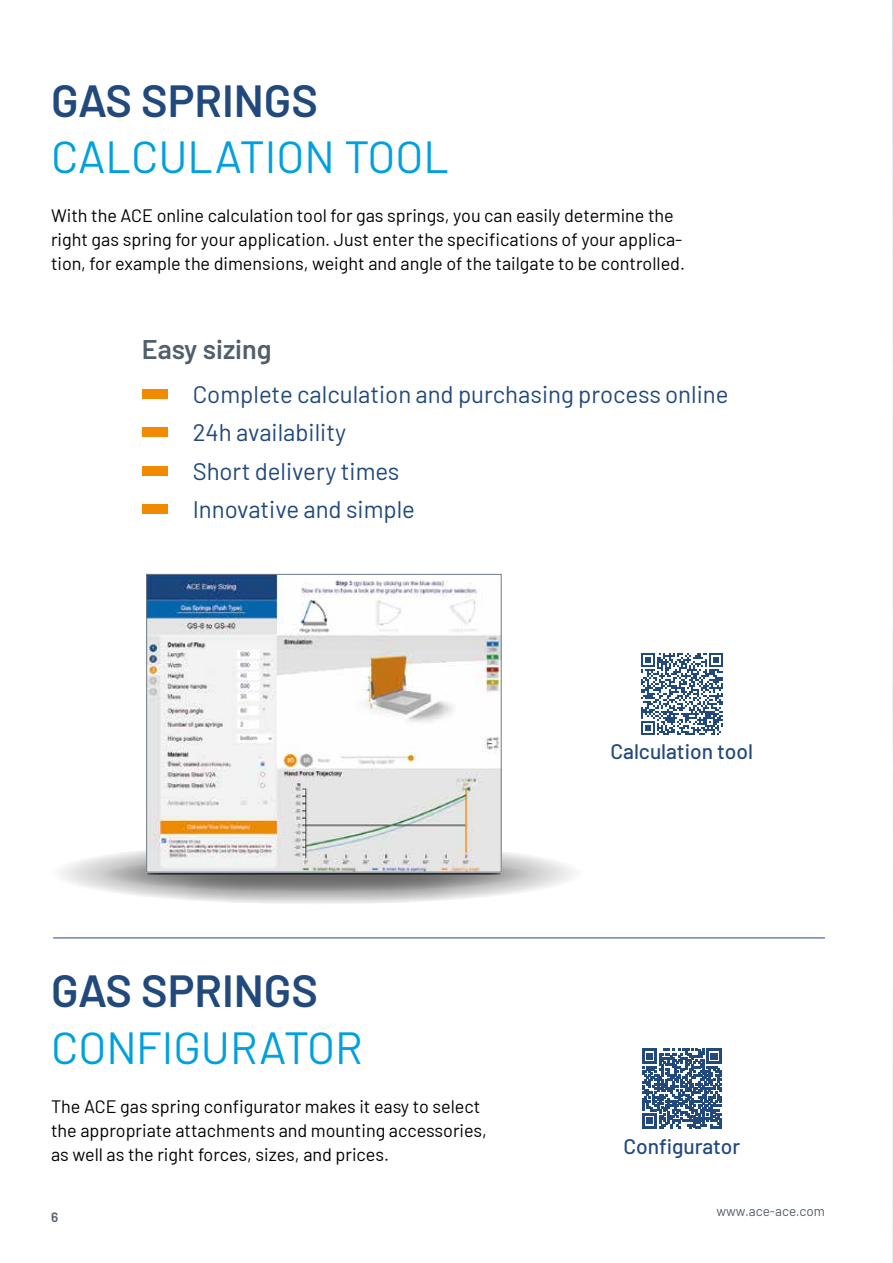
<style>
.page{position:relative;width:893px;height:1263px;background:#fff}
.page>*{position:absolute;margin:0;border:0;box-sizing:border-box;transform-origin:0 0}
.t1{font:45px "Barlow";color:#00a0de}
.t2{font:600 45px "Barlow";color:#21497c}
.t3{font:600 27px "Barlow";color:#525f6b}
.t4{font:24px/38.5px "Barlow";color:#21497c}
.t5{font:500 21px "Barlow";color:#21497c}
.t6{font:18px/24px "Barlow";color:#000}
.t7{font:13.5px "Barlow";color:#525f6b}
.t8{font:600 13.5px "Barlow";color:#525f6b}
</style>
<div class="page">
<img style="left:892px;top:0;width:1px;height:1263px">
<svg style="left:641px;top:653px;width:82px;height:82px"></svg>
<svg style="left:642px;top:1049px;width:80px;height:79px"></svg>
<hr style="left:53px;top:937px;width:772px;height:1px;background:#21497c">
<svg style="left:50px;top:842px;width:534px;height:62px"></svg>
<svg style="left:102px;top:858px;width:429px;height:33px;background:#8a8a8a"></svg>
<svg style="left:147px;top:872px;width:354px;height:3px"></svg>
<div style="left:142px;top:389px;width:25px;height:9px;background:#f18a00"></div>
<div style="left:142px;top:427px;width:25px;height:10px;background:#f18a00"></div>
<div style="left:142px;top:466px;width:25px;height:9px;background:#f18a00"></div>
<div style="left:142px;top:504px;width:25px;height:10px;background:#f18a00"></div>
<img style="left:148px;top:576px;width:351px;height:294px">
<div style="left:146px;top:574px;width:355px;height:298px;border:1px solid #6f7a86"></div>
<h1 class="t2" style="left:51px;top:67px;width:269px">GAS SPRINGS</h1>
<h1 class="t1" style="left:51px;top:124px;width:399px">CALCULATION TOOL</h1>
<p class="t6" style="left:51px;top:202px;width:636px">With the ACE online calculation tool for gas springs, you can easily determine the right gas spring for your application. Just enter the specifications of your applica&shy;tion, for example the dimensions, weight and angle of the tailgate to be controlled.</p>
<h2 class="t3" style="left:142px;top:330px;width:131px">Easy sizing</h2>
<h3 class="t4" style="left:193px;top:373px;width:537px">Complete calculation and purchasing process online<br>24h availability<br>Short delivery times<br>Innovative and simple</h3>
<h1 class="t2" style="left:51px;top:958px;width:269px">GAS SPRINGS</h1>
<h1 class="t1" style="left:51px;top:1015px;width:313px">CONFIGURATOR</h1>
<p class="t6" style="left:51px;top:1093px;width:437px">The ACE gas spring configurator makes it easy to select the appropriate attachments and mounting accessories, as well as the right forces, sizes, and prices.</p>
<p class="t8" style="left:51px;top:1208px;width:9px">6</p>
<p class="t5" style="left:610px;top:737px;width:144px">Calculation tool</p>
<p class="t5" style="left:623px;top:1131px;width:118px">Configurator</p>
<p class="t7" style="left:716px;top:1201px;width:110px">www.ace-ace.com</p>
</div>
